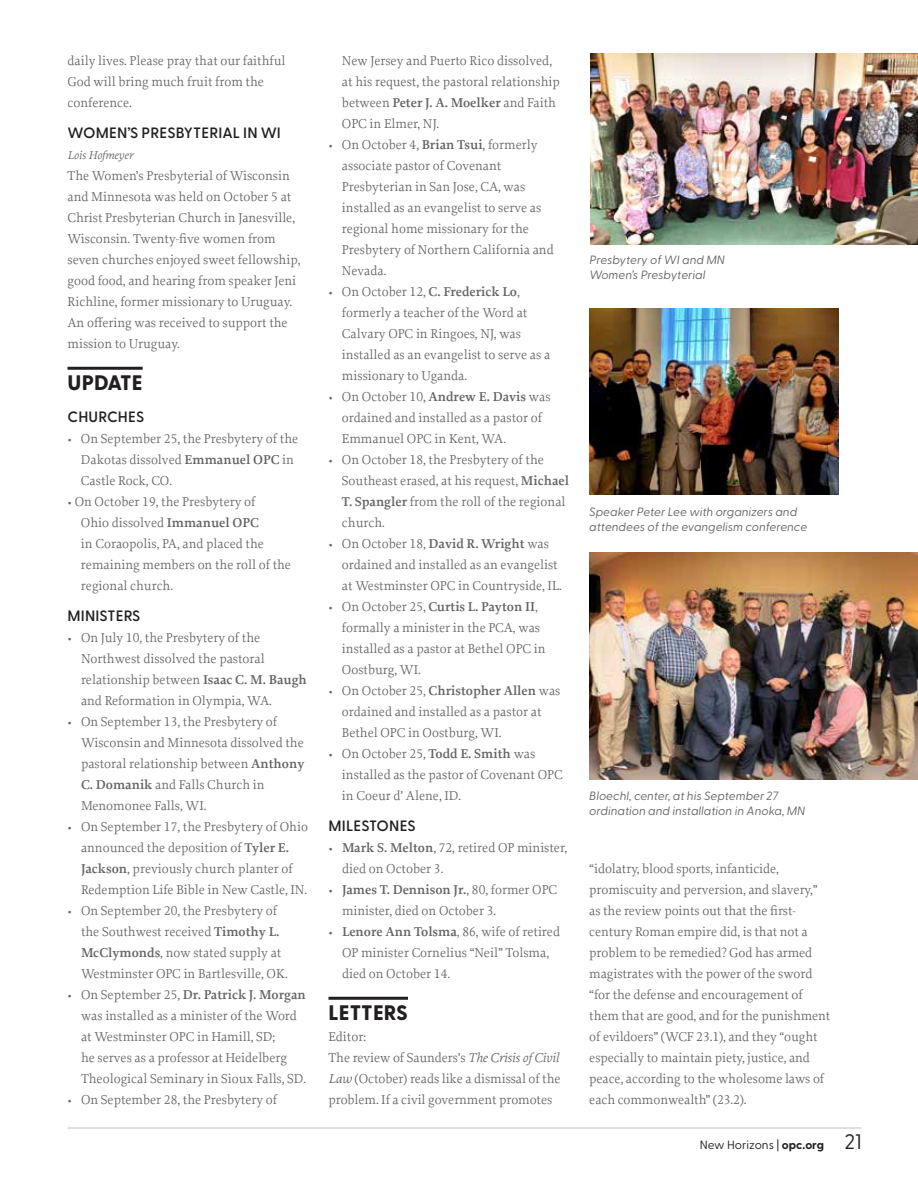
<style>
.page{position:relative;width:918px;height:1188px;background:#fff}
.page>*{position:absolute;margin:0;border:0;box-sizing:border-box;transform-origin:0 0}
.t1{font:800 21px "Greycliff CF";letter-spacing:.01em;color:#231f20}
.t2{font:600 15px "Greycliff CF";letter-spacing:.01em;color:#231f20}
.t3{font:13.5px/21px "Proforma";color:#636466}
.t4{font:italic 12px/15px "Greycliff CF";color:#636466}
.t5{font:12px "Greycliff CF";color:#231f20}
.t6{font:italic 12px "Proforma";color:#636466}
.s1{font-weight:600}
.s2{font-style:italic}
.s3{font-weight:700}
.s4{font-size:21px}
</style>
<div class="page">
<hr style="left:68px;top:1128px;width:793px;height:1px;background:#bcbec0">
<img style="left:590px;top:54px;width:328px;height:191px">
<hr style="left:68px;top:367px;width:75px;height:3px;background:#231f20">
<hr style="left:328px;top:997px;width:80px;height:3px;background:#231f20">
<img style="left:589px;top:308px;width:250px;height:187px">
<img style="left:590px;top:553px;width:328px;height:226px">
<p class="t3" style="left:68px;top:49px;width:220px">daily lives. Please pray that our faithful<br>God will bring much fruit from the conference.</p>
<p class="t2" style="left:68px;top:121px;width:215px">WOMEN’S PRESBYTERIAL IN WI</p>
<p class="t6" style="left:68px;top:148px;width:67px">Lois Hofmeyer</p>
<p class="t3" style="left:68px;top:165px;width:235px">The Women’s Presbyterial of Wisconsin and Minnesota was held on October 5 at Christ Presbyterian Church in Janesville, Wisconsin. Twenty-five women from seven churches enjoyed sweet fellowship, good food, and hearing from speaker Jeni Richline, former missionary to Uruguay.<br>An offering was received to support the mission to Uruguay.</p>
<h1 class="t1" style="left:68px;top:367px;width:77px">UPDATE</h1>
<p class="t2" style="left:68px;top:405px;width:78px">CHURCHES</p>
<p class="t3" style="left:81px;top:427px;width:219px;text-indent:-14px">• On September 25, the Presbytery of the<br>Dakotas dissolved <span class="s1">Emmanuel OPC</span> in<br>Castle Rock, CO.</p>
<p class="t3" style="left:81px;top:490px;width:212px;text-indent:-14px">• On October 19, the Presbytery of<br>Ohio dissolved <span class="s1">Immanuel OPC<br></span>in Coraopolis, PA, and placed the remaining members on the roll of the regional church.</p>
<p class="t2" style="left:68px;top:604px;width:74px">MINISTERS</p>
<p class="t3" style="left:81px;top:627px;width:227px;text-indent:-14px">• On July 10, the Presbytery of the Northwest dissolved the pastoral relationship between <span class="s1">Isaac C. M. Baugh </span>and Reformation in Olympia, WA.</p>
<p class="t3" style="left:81px;top:711px;width:225px;text-indent:-14px">• On September 13, the Presbytery of Wisconsin and Minnesota dissolved the pastoral relationship between <span class="s1">Anthony C. Domanik</span> and Falls Church in Menomonee Falls, WI.</p>
<p class="t3" style="left:81px;top:816px;width:229px;text-indent:-14px">• On September 17, the Presbytery of Ohio announced the deposition of <span class="s1">Tyler E.<br>Jackson</span>, previously church planter of Redemption Life Bible in New Castle, IN.</p>
<p class="t3" style="left:81px;top:900px;width:208px;text-indent:-14px">• On September 20, the Presbytery of the Southwest received <span class="s1">Timothy L.<br>McClymonds</span>, now stated supply at Westminster OPC in Bartlesville, OK.</p>
<p class="t3" style="left:81px;top:984px;width:227px;text-indent:-14px">• On September 25, <span class="s1">Dr. Patrick J. Morgan </span>was installed as a minister of the Word at Westminster OPC in Hamill, SD;<br>he serves as a professor at Heidelberg Theological Seminary in Sioux Falls, SD.</p>
<p class="t3" style="left:68px;top:1089px;width:211px">• On September 28, the Presbytery of</p>
<p class="t3" style="left:342px;top:50px;width:219px">New Jersey and Puerto Rico dissolved, at his request, the pastoral relationship between <span class="s1">Peter J. A. Moelker</span> and Faith OPC in Elmer, NJ.</p>
<p class="t3" style="left:342px;top:134px;width:213px;text-indent:-14px">• On October 4, <span class="s1">Brian Tsui</span>, formerly associate pastor of Covenant<br>Presbyterian in San Jose, CA, was installed as an evangelist to serve as regional home missionary for the<br>Presbytery of Northern California and<br>Nevada.</p>
<p class="t3" style="left:342px;top:281px;width:210px;text-indent:-14px">• On October 12, <span class="s1">C. Frederick Lo</span>, formerly a teacher of the Word at<br>Calvary OPC in Ringoes, NJ, was installed as an evangelist to serve as a missionary to Uganda.</p>
<p class="t3" style="left:342px;top:386px;width:210px;text-indent:-14px">• On October 10, <span class="s1">Andrew E. Davis</span> was ordained and installed as a pastor of<br>Emmanuel OPC in Kent, WA.</p>
<p class="t3" style="left:342px;top:449px;width:229px;text-indent:-14px">• On October 18, the Presbytery of the<br>Southeast erased, at his request, <span class="s1">Michael<br>T. Spangler</span> from the roll of the regional church.</p>
<p class="t3" style="left:342px;top:533px;width:221px;text-indent:-14px">• On October 18, <span class="s1">David R. Wright</span> was ordained and installed as an evangelist at Westminster OPC in Countryside, IL.</p>
<p class="t3" style="left:342px;top:596px;width:205px;text-indent:-14px">• On October 25, <span class="s1">Curtis L. Payton II</span>, formally a minister in the PCA, was installed as a pastor at Bethel OPC in<br>Oostburg, WI.</p>
<p class="t3" style="left:342px;top:680px;width:220px;text-indent:-14px">• On October 25, <span class="s1">Christopher Allen</span> was ordained and installed as a pastor at<br>Bethel OPC in Oostburg, WI.</p>
<p class="t3" style="left:342px;top:743px;width:222px;text-indent:-14px">• On October 25, <span class="s1">Todd E. Smith</span> was installed as the pastor of Covenant OPC in Coeur d’ Alene, ID.</p>
<p class="t2" style="left:329px;top:814px;width:89px">MILESTONES</p>
<p class="t3" style="left:342px;top:837px;width:227px;text-indent:-14px">• <span class="s1">Mark S. Melton</span>, 72, retired OP minister, died on October 3.</p>
<p class="t3" style="left:342px;top:879px;width:217px;text-indent:-14px">• <span class="s1">James T. Dennison Jr.</span>, 80, former OPC minister, died on October 3.</p>
<p class="t3" style="left:342px;top:921px;width:220px;text-indent:-14px">• <span class="s1">Lenore Ann Tolsma</span>, 86, wife of retired<br>OP minister Cornelius “Neil” Tolsma, died on October 14.</p>
<h1 class="t1" style="left:329px;top:997px;width:81px">LETTERS</h1>
<p class="t3" style="left:328px;top:1026px;width:234px">Editor:<br>The review of Saunders’s <span class="s2">The Crisis of Civil Law</span> (October) reads like a dismissal of the problem. If a civil government promotes</p>
<p class="t4" style="left:590px;top:251px;width:137px">Presbytery of WI and MN<br>Women’s Presbyterial</p>
<p class="t4" style="left:589px;top:503px;width:219px">Speaker Peter Lee with organizers and attendees of the evangelism conference</p>
<p class="t4" style="left:589px;top:787px;width:218px">Bloechl, center, at his September 27 ordination and installation in Anoka, MN</p>
<p class="t3" style="left:589px;top:858px;width:243px">“idolatry, blood sports, infanticide, promiscuity and perversion, and slavery,” as the review points out that the first&shy;century Roman empire did, is that not a problem to be remedied? God has armed magistrates with the power of the sword “for the defense and encouragement of them that are good, and for the punishment of evildoers” (WCF 23.1), and they “ought especially to maintain piety, justice, and peace, according to the wholesome laws of each commonwealth” (23.2).</p>
<p class="t5" style="left:700px;top:1135px;width:163px">New Horizons | <span class="s3">opc.org</span> <span class="s4">21</span></p>
</div>
